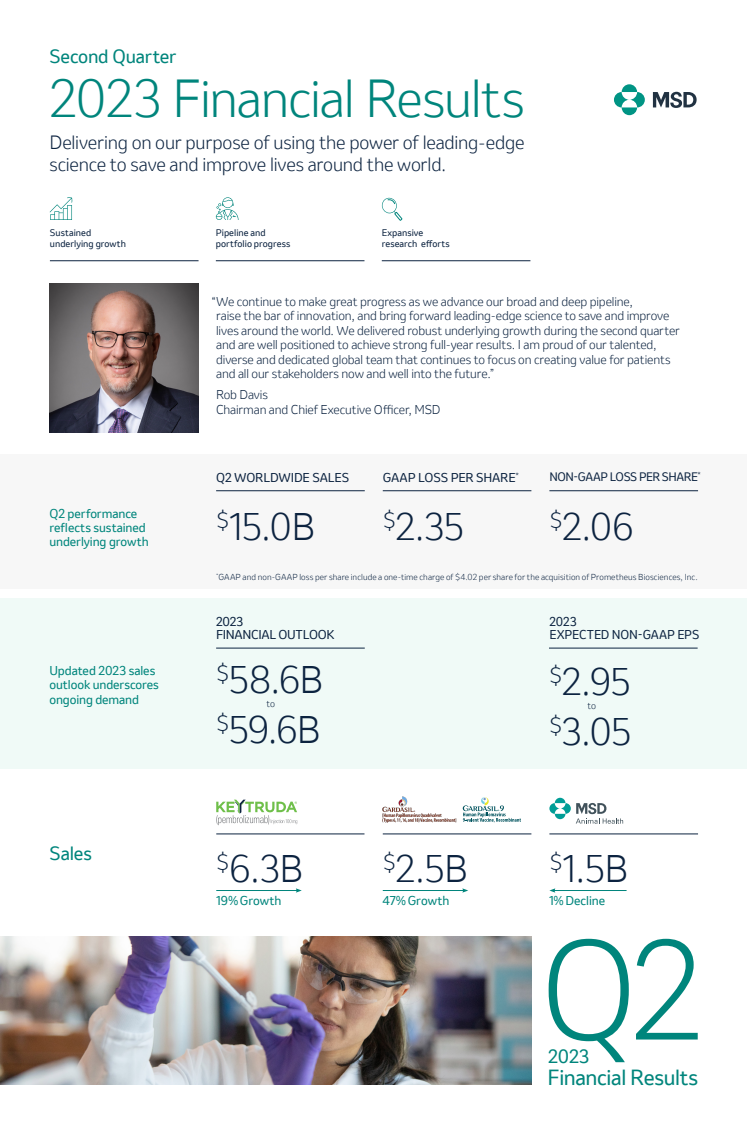
<style>
.page{position:relative;width:747px;height:1134px;background:#fff}
.page>*{position:absolute;margin:0;border:0;box-sizing:border-box;transform-origin:0 0}
.t1{font:300 131px "Invention";color:#00857c}
.t2{font:300 50px "Invention";letter-spacing:-.02em;color:#00857c}
.Body{font:300 36px "Invention";letter-spacing:-.02em;color:#0c2340}
.t3{font:20.5px "Invention";letter-spacing:-.02em;color:#00857c}
.Subhead{font:300 18px/21.6px "Invention";letter-spacing:-.015em;color:#0c2340}
.t4{font:18px "Invention";letter-spacing:-.01em;color:#00857c}
.Body-2{font:300 12px/14.4px "Invention";letter-spacing:-.01em;color:#0c2340}
.Body-3{font:12px/14.4px "Invention";letter-spacing:-.005em;color:#00857c}
.Body-4{font:12px/13px "Invention";letter-spacing:-.01em;color:#0c2340}
.Body_H2{font:300 12px/14.4px "Invention";letter-spacing:-.01em;color:#0c2340}
.Body-5{font:11.5px "Invention";letter-spacing:-.03em;color:#0c2340}
.Body-6{font:9px/10.8px "Invention";letter-spacing:.005em;color:#0c2340}
.Body-7{font:300 9px "Invention";color:#0c2340}
.Body-8{font:300 8.1px "Invention App";letter-spacing:.01em;color:#0c2340}
</style>
<div class="page">
<img style="left:50px;top:284px;width:148px;height:148px">
<img style="left:0;top:936px;width:531px;height:148px">
<hr style="left:382px;top:260px;width:148px;height:1px;background:#0c2340">
<hr style="left:216px;top:260px;width:148px;height:1px;background:#0c2340">
<svg style="left:216px;top:197px;width:23px;height:23px"></svg>
<hr style="left:50px;top:260px;width:149px;height:1px;background:#0c2340">
<svg style="left:50px;top:197px;width:23px;height:23px"></svg>
<svg style="left:382px;top:198px;width:21px;height:23px"></svg>
<svg style="left:614px;top:84px;width:31px;height:31px"></svg>
<svg style="left:653px;top:92px;width:44px;height:16px"></svg>
<svg style="left:216px;top:800px;width:81px;height:25px"></svg>
<img style="left:383px;top:796px;width:73px;height:27px">
<svg style="left:463px;top:797px;width:58px;height:25px"></svg>
<hr style="left:216px;top:834px;width:148px;height:1px;background:#0c2340">
<hr style="left:216px;top:890px;width:81px;height:1px;background:#00857c">
<svg style="left:296px;top:888px;width:6px;height:5px"></svg>
<hr style="left:383px;top:890px;width:81px;height:1px;background:#00857c">
<svg style="left:462px;top:888px;width:6px;height:5px"></svg>
<hr style="left:554px;top:890px;width:73px;height:1px;background:#00857c">
<svg style="left:549px;top:888px;width:6px;height:5px"></svg>
<hr style="left:383px;top:834px;width:148px;height:1px;background:#0c2340">
<hr style="left:549px;top:834px;width:149px;height:1px;background:#0c2340">
<svg style="left:549px;top:798px;width:74px;height:26px"></svg>
<div style="left:0;top:454px;width:747px;height:136px;background:#f7f7f7"></div>
<hr style="left:216px;top:490px;width:149px;height:1px;background:#0c2340">
<hr style="left:383px;top:490px;width:148px;height:1px;background:#0c2340">
<hr style="left:549px;top:490px;width:149px;height:1px;background:#0c2340">
<div style="left:0;top:598px;width:747px;height:172px;background:#f0faf7"></div>
<hr style="left:216px;top:648px;width:149px;height:1px;background:#0c2340">
<hr style="left:549px;top:648px;width:149px;height:1px;background:#0c2340">
<h1 class="t4" style="left:50px;top:44px;width:129px">Second Quarter</h1>
<h1 class="t2" style="left:50px;top:64px;width:477px">2023 Financial Results</h1>
<p class="Subhead" style="left:50px;top:132px;width:477px">Delivering on our purpose of using the power of leading-edge science to save and improve lives around the world.</p>
<p class="Body-6" style="left:50px;top:227px;width:78px">Sustained underlying growth</p>
<p class="Body-6" style="left:216px;top:227px;width:76px">Pipeline and portfolio progress</p>
<p class="Body-6" style="left:382px;top:227px;width:70px">Expansive research efforts</p>
<p class="Body-2" style="left:216px;top:294px;width:465px;text-indent:-5px">“We continue to make great progress as we advance our broad and deep pipeline,<br>raise the bar of innovation, and bring forward leading-edge science to save and improve lives around the world. We delivered robust underlying growth during the second quarter and are well positioned to achieve strong full-year results. I am proud of our talented, diverse and dedicated global team that continues to focus on creating value for patients and all our stakeholders now and well into the future.”</p>
<p class="Body_H2" style="left:216px;top:387px;width:226px">Rob Davis<br>Chairman and Chief Executive Officer, MSD</p>
<p class="Body-4" style="left:216px;top:471px;width:135px">Q2 WORLDWIDE SALES</p>
<p class="Body-4" style="left:383px;top:471px;width:138px">GAAP LOSS PER SHARE<sup>*</sup></p>
<p class="Body-5" style="left:549px;top:469px;width:153px">NON-GAAP LOSS PER SHARE<sup>*</sup></p>
<p class="Body-3" style="left:50px;top:506px;width:101px">Q2 performance reflects sustained underlying growth</p>
<h1 class="Body" style="left:216px;top:502px;width:101px"><sup>$</sup>15.0B</h1>
<h1 class="Body" style="left:383px;top:502px;width:83px"><sup>$</sup>2.35</h1>
<h1 class="Body" style="left:549px;top:502px;width:86px"><sup>$</sup>2.06</h1>
<p class="Body-8" style="left:216px;top:571px;width:483px"><sup>*</sup>GAAP and non-GAAP loss per share include a one-time charge of $4.02 per share for the acquisition of Prometheus Biosciences, Inc.</p>
<p class="Body-4" style="left:216px;top:615px;width:120px">2023<br>FINANCIAL OUTLOOK</p>
<p class="Body-4" style="left:549px;top:615px;width:151px">2023<br>EXPECTED NON-GAAP EPS</p>
<p class="Body-3" style="left:50px;top:663px;width:111px">Updated 2023 sales outlook underscores ongoing demand</p>
<h1 class="Body" style="left:216px;top:655px;width:109px"><sup>$</sup>58.6B</h1>
<h1 class="Body" style="left:216px;top:705px;width:106px"><sup>$</sup>59.6B</h1>
<h1 class="Body" style="left:549px;top:657px;width:83px"><sup>$</sup>2.95</h1>
<h1 class="Body" style="left:549px;top:707px;width:84px"><sup>$</sup>3.05</h1>
<p class="Body-7" style="left:266px;top:698px;width:10px">to</p>
<p class="Body-7" style="left:587px;top:700px;width:10px">to</p>
<p class="t4" style="left:50px;top:840px;width:44px">Sales</p>
<p class="Body" style="left:216px;top:844px;width:89px"><sup>$</sup>6.3B</p>
<p class="Body" style="left:383px;top:844px;width:87px"><sup>$</sup>2.5B</p>
<p class="Body" style="left:549px;top:844px;width:80px"><sup>$</sup>1.5B</p>
<p class="Body-3" style="left:216px;top:893px;width:67px">19%Growth</p>
<p class="Body-3" style="left:382px;top:893px;width:68px">47%Growth</p>
<p class="Body-3" style="left:549px;top:893px;width:58px">1%Decline</p>
<h1 class="t1" style="left:540px;top:900px;width:165px">Q2</h1>
<h1 class="t4" style="left:548px;top:1043px;width:43px">2023</h1>
<h1 class="t3" style="left:548px;top:1063px;width:152px">Financial Results</h1>
</div>
